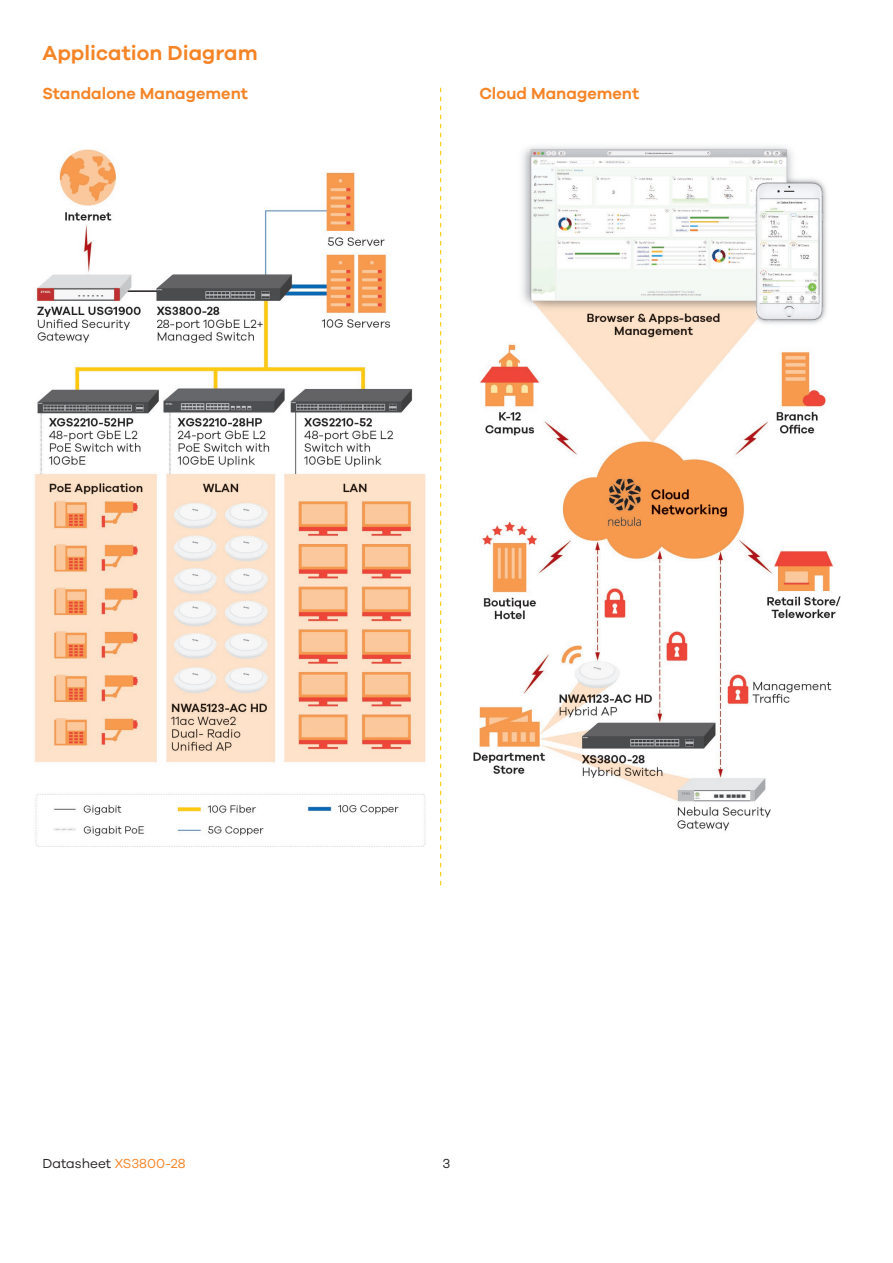
<style>
.page{position:relative;width:893px;height:1263px;background:#fff}
.page>*{position:absolute;margin:0;border:0;box-sizing:border-box;transform-origin:0 0}
.t1{font:600 21px "Galano Grotesque";color:#f58427}
.t2{font:600 16.5px "Galano Grotesque";color:#f58427}
.t3{font:13.5px "Galano Grotesque";color:#231f20}
.s1{color:#f58427}
</style>
<div class="page">
<img style="left:473px;top:146px;width:368px;height:685px">
<img style="left:33px;top:149px;width:393px;height:698px">
<svg style="left:440px;top:88px;width:1px;height:797px"></svg>
<p class="t1" style="left:43px;top:40px;width:217px">Application Diagram</p>
<p class="t2" style="left:43px;top:83px;width:207px">Standalone Management</p>
<p class="t2" style="left:479px;top:83px;width:161px">Cloud Management</p>
<p class="t3" style="left:43px;top:1155px;width:144px">Datasheet <span class="s1">XS3800-28</span></p>
<p class="t3" style="left:443px;top:1155px;width:9px">3</p>
</div>
